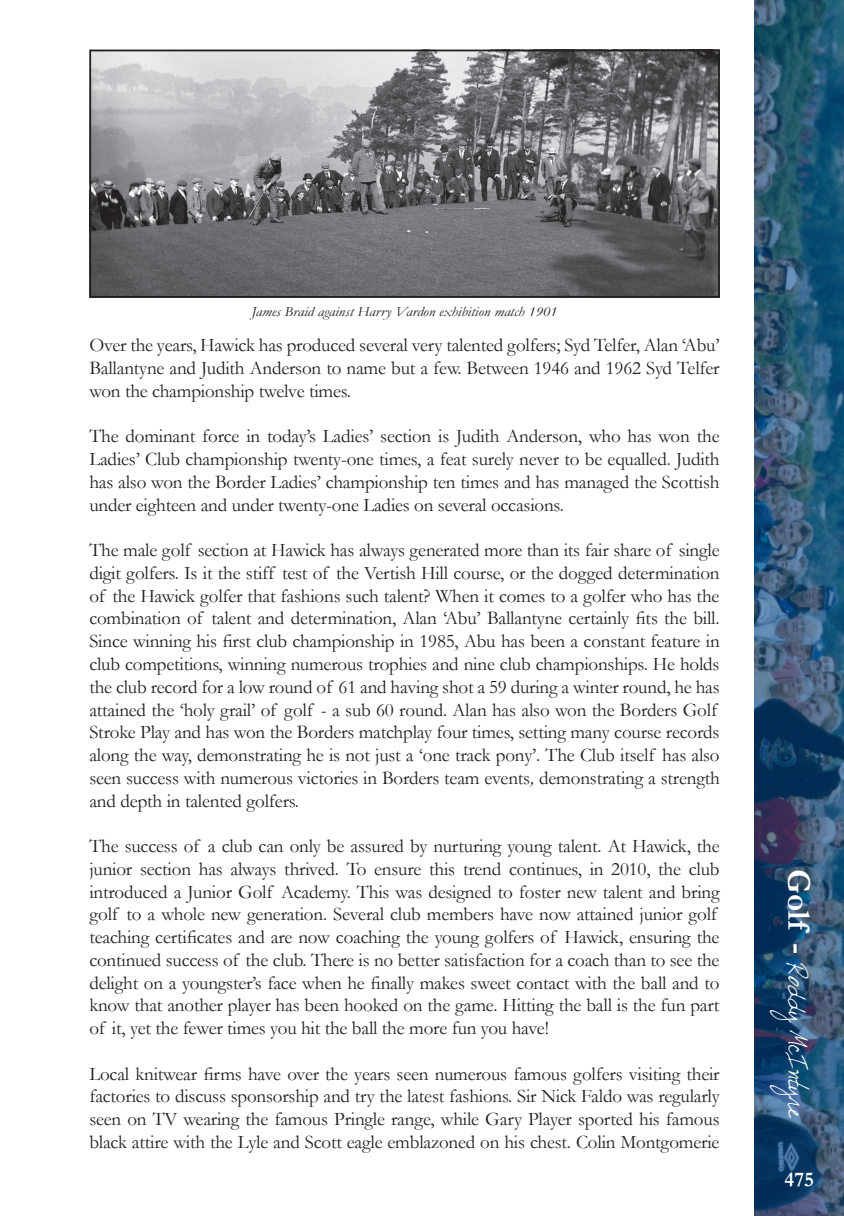
<style>
.page{position:relative;width:844px;height:1216px;background:#fff}
.page>*{position:absolute;margin:0;border:0;box-sizing:border-box;transform-origin:0 0}
.t1{font:21px "My Boyfriend's Handwriting";color:#fff}
.t2{font:700 21px "Garamond";color:#fff}
.t3{font:19.25px/22.8px "Garamond";letter-spacing:-.01em;color:#231f20;text-align:justify}
.t4{font:italic 14px "Garamond";color:#231f20;scale:1.1 1}
.s1{font-style:italic}
.s2{font-family:"Garamond";font-weight:700;font-size:33.25px}
</style>
<div class="page">
<img style="left:754px;top:0;width:89px;height:1215px">
<img style="left:92px;top:53px;width:624px;height:242px">
<div style="left:89px;top:50px;width:630px;height:248px;border:2px solid #231f20"></div>
<p class="t4" style="left:251px;top:303px;width:279px">James Braid against Harry Vardon exhibition match 1901</p>
<p class="t3" style="left:89px;top:334px;width:631px">Over the years, Hawick has produced several very talented golfers; Syd Telfer, Alan ‘Abu’ Ballantyne and Judith Anderson to name but a few. Between 1946 and 1962 Syd Telfer won the championship twelve times.</p>
<p class="t3" style="left:89px;top:425px;width:631px">The dominant force in today’s Ladies’ section is Judith Anderson, who has won the Ladies’ Club championship twenty-one times, a feat surely never to be equalled. Judith has also won the Border Ladies’ championship ten times and has managed the Scottish under eighteen and under twenty-one Ladies on several occasions.</p>
<p class="t3" style="left:89px;top:538px;width:631px;text-align:left">The male golf section at Hawick has always generated more than its fair share of single digit golfers. Is it the stiff test of the Vertish Hill course, or the dogged determination of the Hawick golfer that fashions such talent? When it comes to a golfer who has the combination of talent and determination, Alan ‘Abu’ Ballantyne certainly fits the bill.<br>Since winning his first club championship in 1985, Abu has been a constant feature in club competitions, winning numerous trophies and nine club championships. He holds the club record for a low round of 61 and having shot a 59 during a winter round, he has attained the ‘holy grail’ of golf - a sub 60 round. Alan has also won the Borders Golf Stroke Play and has won the Borders matchplay four times, setting many course records along the way, demonstrating he is not just a ‘one track pony’. The Club itself has also seen success with numerous victories in Borders team events<span class="s1">,</span> demonstrating a strength and depth in talented golfers.</p>
<p class="t3" style="left:89px;top:834px;width:631px;text-align:left">The success of a club can only be assured by nurturing young talent. At Hawick, the junior section has always thrived. To ensure this trend continues, in 2010, the club introduced a Junior Golf Academy. This was designed to foster new talent and bring golf to a whole new generation. Several club members have now attained junior golf teaching certificates and are now coaching the young golfers of Hawick, ensuring the continued success of the club. There is no better satisfaction for a coach than to see the delight on a youngster’s face when he finally makes sweet contact with the ball and to know that another player has been hooked on the game. Hitting the ball is the fun part of it, yet the fewer times you hit the ball the more fun you have!</p>
<p class="t3" style="left:89px;top:1062px;width:631px">Local knitwear firms have over the years seen numerous famous golfers visiting their factories to discuss sponsorship and try the latest fashions. Sir Nick Faldo was regularly seen on TV wearing the famous Pringle range, while Gary Player sported his famous black attire with the Lyle and Scott eagle emblazoned on his chest. Colin Montgomerie</p>
<p class="t1" style="left:807px;top:869px;width:250px;rotate:90deg"><span class="s2">Golf -</span> Roddy McIntyre</p>
<p class="t2" style="left:784px;top:1166px;width:31px">475</p>
</div>
